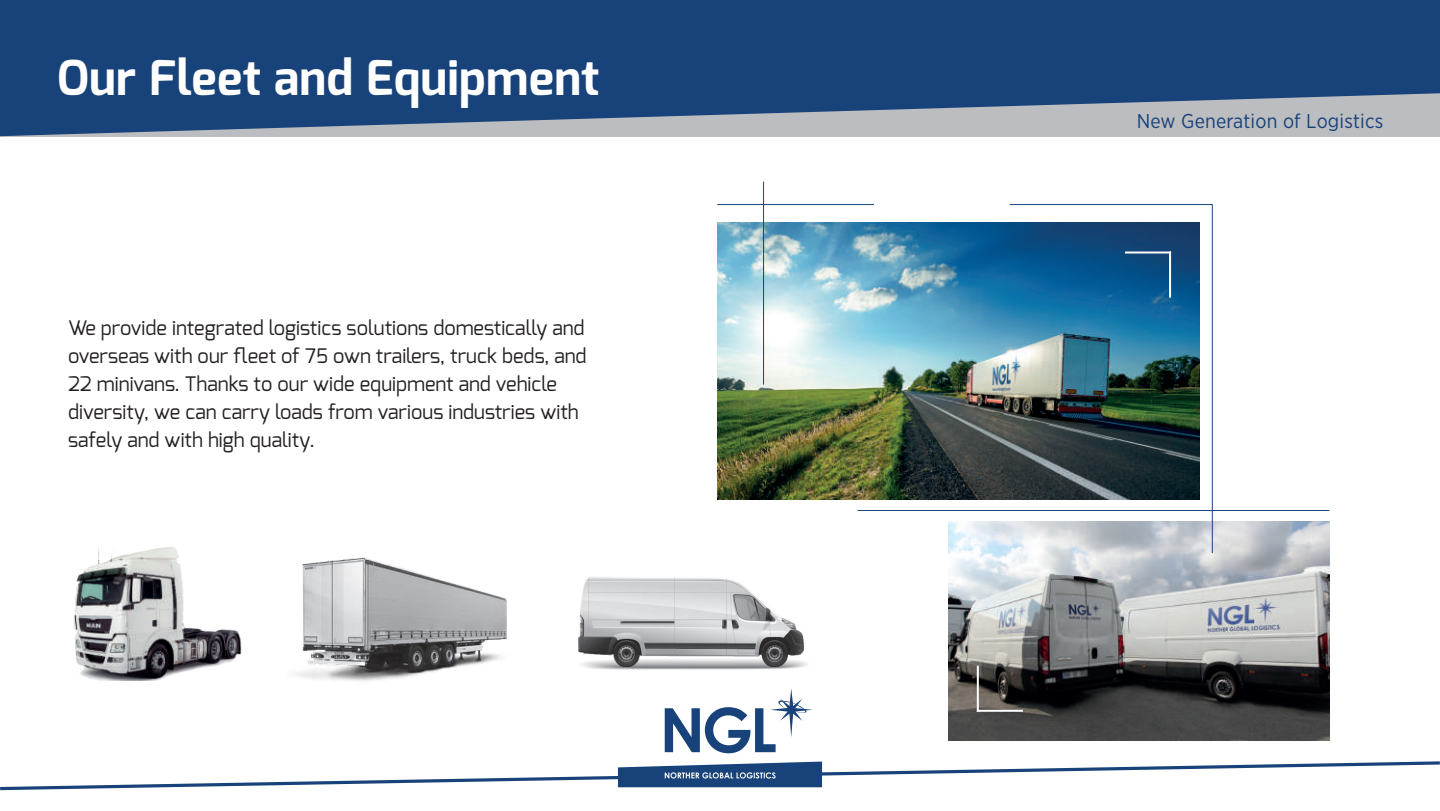
<style>
.page{position:relative;width:1440px;height:811px;background:#fff}
.page>*{position:absolute;margin:0;border:0;box-sizing:border-box;transform-origin:0 0}
.t1{font:700 48px "Exo";letter-spacing:.01em;color:#fff}
.t2{font:20px/28px "Exo";color:#231f20}
.t3{font:20px "Gotham Narrow";letter-spacing:.01em;color:#18437a}
</style>
<div class="page">
<svg style="left:0;top:761px;width:1440px;height:30px"></svg>
<svg style="left:665px;top:689px;width:147px;height:64px"></svg>
<svg style="left:0;top:0;width:1440px;height:136px;background:#305584"></svg>
<img style="left:717px;top:223px;width:483px;height:276px">
<img style="left:948px;top:521px;width:381px;height:218px">
<hr style="left:858px;top:510px;width:471px;height:1px;background:#18437a">
<hr style="left:1010px;top:204px;width:203px;height:1px;background:#18437a">
<hr style="left:1212px;top:204px;width:1px;height:348px;background:#18437a">
<hr style="left:717px;top:204px;width:157px;height:1px;background:#18437a">
<hr style="left:763px;top:181px;width:1px;height:203px;background:#18437a">
<hr style="left:1125px;top:251px;width:46px;height:2px;background:#fff">
<hr style="left:1169px;top:251px;width:2px;height:46px;background:#fff">
<hr style="left:977px;top:709px;width:46px;height:2px;background:#fff">
<hr style="left:977px;top:665px;width:2px;height:46px;background:#fff">
<img style="left:578px;top:577px;width:230px;height:92px">
<img style="left:293px;top:557px;width:214px;height:124px">
<img style="left:73px;top:547px;width:169px;height:133px">
<h1 class="t1" style="left:57px;top:47px;width:544px">Our Fleet and Equipment</h1>
<p class="t2" style="left:68px;top:313px;width:520px">We provide integrated logistics solutions domestically and overseas with our fleet of 75 own trailers, truck beds, and 22 minivans. Thanks to our wide equipment and vehicle diversity, we can carry loads from various industries with safely and with high quality.</p>
<p class="t3" style="left:1137px;top:108px;width:248px">New Generation of Logistics</p>
</div>
